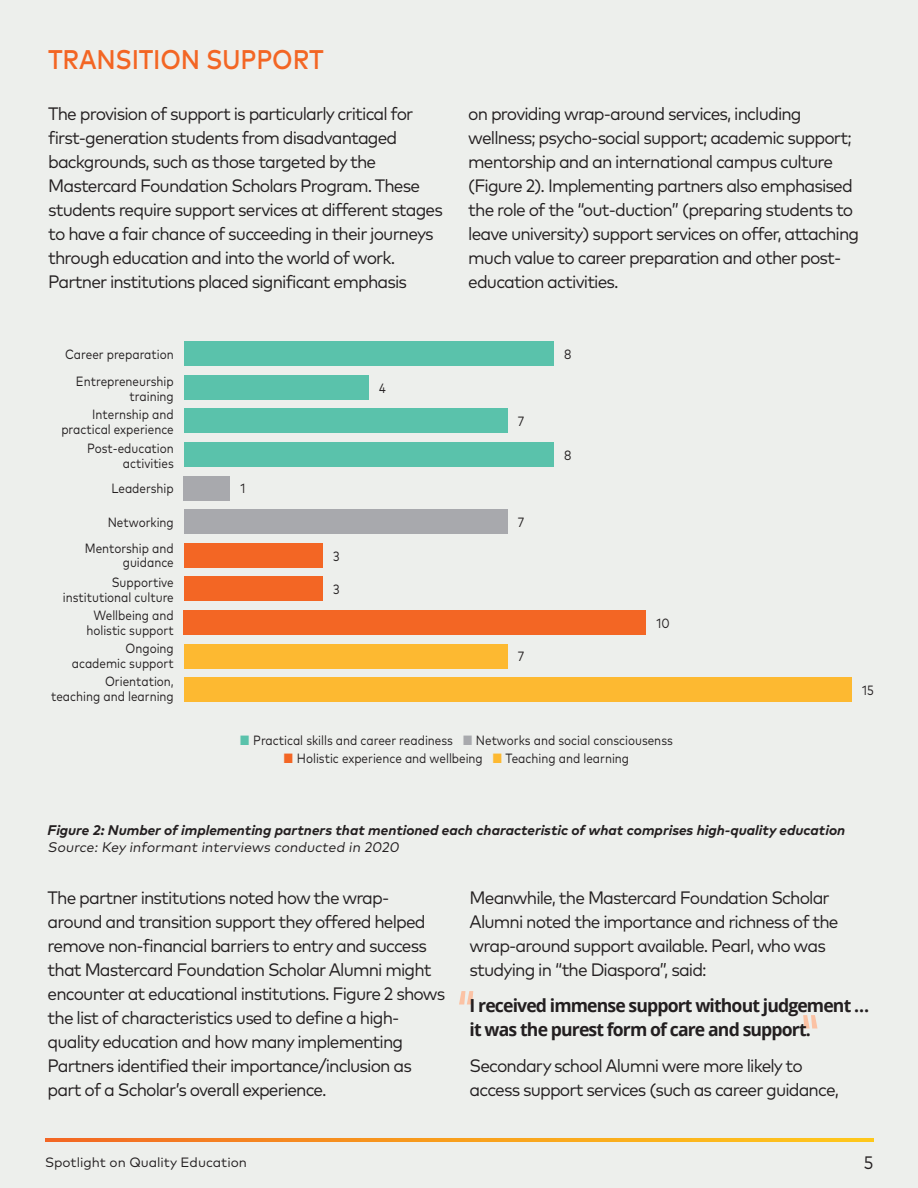
<style>
.page{position:relative;width:918px;height:1188px;background:#edefec}
.page>*{position:absolute;margin:0;border:0;box-sizing:border-box;transform-origin:0 0}
.t1{font:500 27px "Mark Pro";letter-spacing:-.01em;color:#f36624;scale:.9 1}
.t2{font:18px/24px "Mark Pro";letter-spacing:-.05em;color:#231f20;scale:.96 1}
.t3{font:700 18px/24px "Open Sans";letter-spacing:-.05em;color:#231f20}
.t4{font:18px "Mark Pro";letter-spacing:-.05em;color:#231f20;scale:.93 1}
.t5{font:italic 700 13.95px "Mark Pro";color:#231f20}
.t6{font:13.95px "Mark Pro";color:#231f20}
.t7{font:13.5px "Mark Pro";color:#231f20}
.t8{font:13.35px/14.9px "Mark Pro";color:#231f20;text-align:right;scale:.87 1}
.s1{color:#5ac2ab}
.s2{color:#a8a9ad}
.s3{color:#f36624}
.s4{color:#fdb931}
</style>
<div class="page">
<svg style="left:459px;top:991px;width:14px;height:13px"></svg>
<svg style="left:803px;top:1015px;width:14px;height:14px"></svg>
<div style="left:184px;top:678px;width:668px;height:24px;background:#fdb931"></div>
<div style="left:184px;top:342px;width:369px;height:24px;background:#5ac2ab"></div>
<div style="left:184px;top:375px;width:185px;height:24px;background:#5ac2ab"></div>
<div style="left:184px;top:409px;width:323px;height:24px;background:#5ac2ab"></div>
<div style="left:184px;top:442px;width:369px;height:25px;background:#5ac2ab"></div>
<div style="left:184px;top:476px;width:46px;height:24px;background:#a8a9ad"></div>
<div style="left:184px;top:510px;width:323px;height:24px;background:#a8a9ad"></div>
<div style="left:184px;top:543px;width:138px;height:24px;background:#f36624"></div>
<div style="left:184px;top:577px;width:138px;height:24px;background:#f36624"></div>
<div style="left:184px;top:610px;width:462px;height:25px;background:#f36624"></div>
<div style="left:184px;top:644px;width:323px;height:24px;background:#fdb931"></div>
<svg style="left:45px;top:1138px;width:828px;height:3px;background:#f89b1e"></svg>
<h1 class="t1" style="left:48px;top:39px;width:308px">TRANSITION SUPPORT</h1>
<p class="t2" style="left:48px;top:101px;width:413px">The provision of support is particularly critical for first-generation students from disadvantaged backgrounds, such as those targeted by the Mastercard Foundation Scholars Program. These students require support services at different stages to have a fair chance of succeeding in their journeys through education and into the world of work.<br>Partner institutions placed significant emphasis</p>
<p class="t2" style="left:468px;top:101px;width:409px">on providing wrap-around services, including wellness; psycho-social support; academic support; mentorship and an international campus culture (Figure 2). Implementing partners also emphasised the role of the “out-duction” (preparing students to leave university) support services on offer, attaching much value to career preparation and other post&shy;education activities.</p>
<p class="t8" style="left:65px;top:346px;width:126px">Career preparation</p>
<p class="t8" style="left:564px;top:346px;width:10px">8</p>
<p class="t8" style="left:76px;top:373px;width:114px">Entrepreneurship training</p>
<p class="t8" style="left:379px;top:379px;width:9px">4</p>
<p class="t8" style="left:61px;top:406px;width:131px">Internship and practical experience</p>
<p class="t8" style="left:518px;top:413px;width:9px">7</p>
<p class="t8" style="left:87px;top:440px;width:101px">Post-education activities</p>
<p class="t8" style="left:564px;top:447px;width:10px">8</p>
<p class="t8" style="left:111px;top:480px;width:73px">Leadership</p>
<p class="t8" style="left:241px;top:480px;width:7px">1</p>
<p class="t8" style="left:108px;top:514px;width:77px">Networking</p>
<p class="t8" style="left:518px;top:514px;width:9px">7</p>
<p class="t8" style="left:85px;top:539px;width:104px">Mentorship and guidance</p>
<p class="t8" style="left:333px;top:547px;width:9px">3</p>
<p class="t8" style="left:63px;top:574px;width:129px">Supportive institutional culture</p>
<p class="t8" style="left:333px;top:581px;width:9px">3</p>
<p class="t8" style="left:86px;top:607px;width:102px;text-align:center">Wellbeing and holistic support</p>
<p class="t8" style="left:656px;top:615px;width:17px">10</p>
<p class="t8" style="left:72px;top:640px;width:119px">Ongoing academic support</p>
<p class="t8" style="left:518px;top:648px;width:9px">7</p>
<p class="t8" style="left:51px;top:673px;width:143px">Orientation,<br>teaching and learning</p>
<p class="t8" style="left:862px;top:682px;width:15px">15</p>
<p class="t8" style="left:240px;top:732px;width:499px"><span class="s1">■</span> Practical skills and career readiness <span class="s2">■</span> Networks and social consciousenss</p>
<p class="t8" style="left:283px;top:750px;width:399px"><span class="s3">■</span> Holistic experience and wellbeing <span class="s4">■</span> Teaching and learning</p>
<p class="t5" style="left:48px;top:820px;width:799px">Figure 2: Number of implementing partners that mentioned each characteristic of what comprises high-quality education</p>
<p class="t6" style="left:48px;top:837px;width:356px">Source: Key informant interviews conducted in 2020</p>
<p class="t2" style="left:48px;top:884px;width:416px">The partner institutions noted how the wrap&shy;around and transition support they offered helped remove non-financial barriers to entry and success that Mastercard Foundation Scholar Alumni might encounter at educational institutions. Figure 2 shows the list of characteristics used to define a high&shy;quality education and how many implementing Partners identified their importance/inclusion as part of a Scholar’s overall experience.</p>
<p class="t2" style="left:470px;top:884px;width:386px">Meanwhile, the Mastercard Foundation Scholar Alumni noted the importance and richness of the wrap-around support available. Pearl, who was studying in “the Diaspora”, said:</p>
<p class="t3" style="left:470px;top:993px;width:401px">I received immense support without judgement … it was the purest form of care and support.</p>
<p class="t2" style="left:470px;top:1052px;width:386px">Secondary school Alumni were more likely to access support services (such as career guidance,</p>
<p class="t7" style="left:45px;top:1153px;width:203px">Spotlight on Quality Education</p>
<p class="t4" style="left:864px;top:1149px;width:12px">5</p>
</div>
